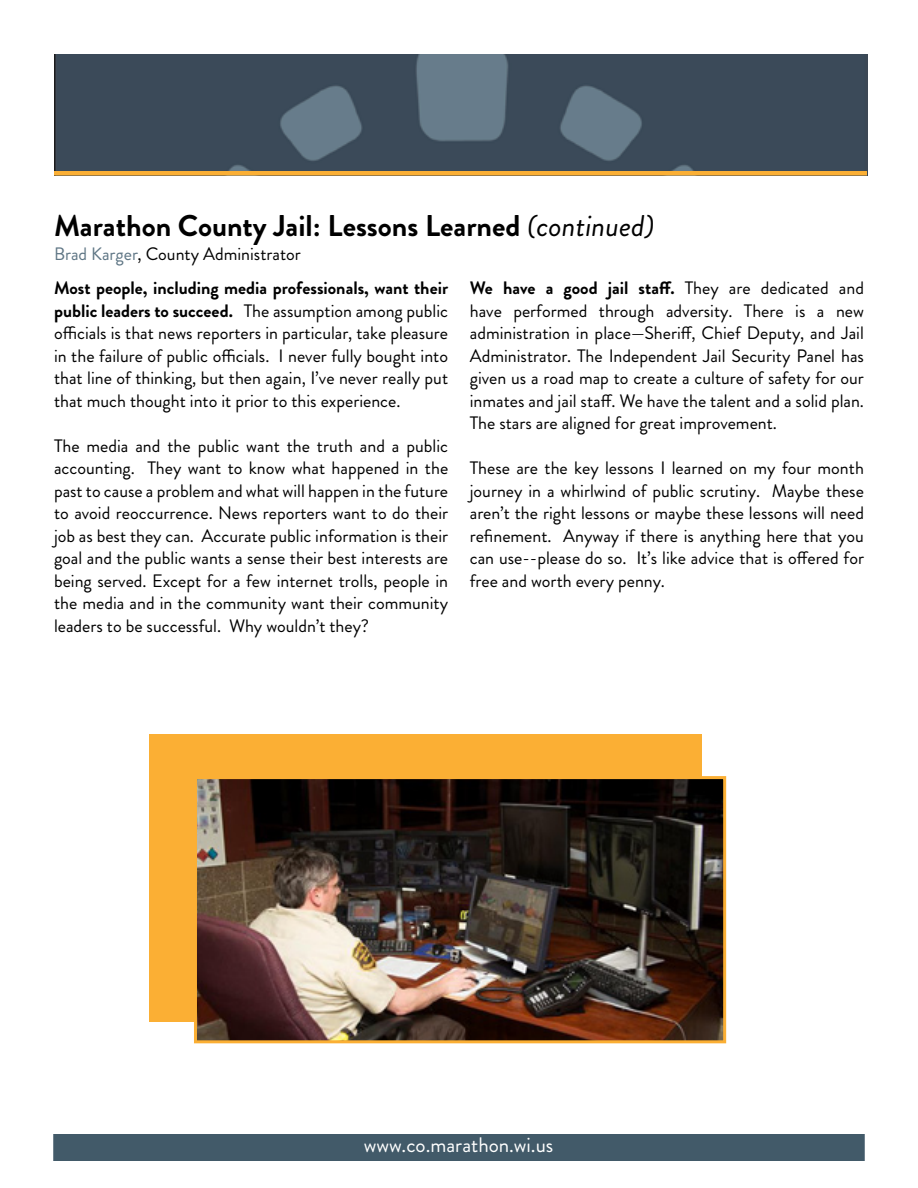
<style>
.page{position:relative;width:918px;height:1188px;background:#fff}
.page>*{position:absolute;margin:0;border:0;box-sizing:border-box;transform-origin:0 0}
.t1{font:700 30px "Brandon Grotesque";color:#000}
.t2{font:21px "Brandon Grotesque";color:#fff}
.t3{font:18px/22.5px "Brandon Grotesque";color:#000;text-align:justify}
.s1{font-weight:400;font-style:italic}
.s2{color:#5f7685}
.s3{font-weight:700}
</style>
<div class="page">
<img style="left:54px;top:54px;width:814px;height:122px">
<div style="left:54px;top:171px;width:813px;height:5px;background:#fbaf34"></div>
<div style="left:149px;top:734px;width:553px;height:288px;background:#fbaf34"></div>
<img style="left:198px;top:780px;width:524px;height:259px">
<div style="left:194px;top:776px;width:532px;height:267px;border:3px solid #fbaf34"></div>
<div style="left:53px;top:1134px;width:812px;height:27px;background:#425a69"></div>
<h1 class="t1" style="left:54px;top:205px;width:602px">Marathon County Jail: Lessons Learned <span class="s1">(continued)</span></h1>
<p class="t3" style="left:54px;top:243px;width:248px"><span class="s2">Brad Karger</span>, County Administrator</p>
<p class="t3" style="left:54px;top:277px;width:396px"><span class="s3">Most people, including media professionals, want their public leaders to succeed.</span> The assumption among public officials is that news reporters in particular, take pleasure in the failure of public officials. I never fully bought into that line of thinking, but then again, I’ve never really put that much thought into it prior to this experience.</p>
<p class="t3" style="left:54px;top:435px;width:396px">The media and the public want the truth and a public accounting. They want to know what happened in the past to cause a problem and what will happen in the future to avoid reoccurrence. News reporters want to do their job as best they can. Accurate public information is their goal and the public wants a sense their best interests are being served. Except for a few internet trolls, people in the media and in the community want their community leaders to be successful. Why wouldn’t they?</p>
<p class="t3" style="left:470px;top:277px;width:396px"><span class="s3">We have a good jail staff.</span> They are dedicated and have performed through adversity. There is a new administration in place—Sheriff, Chief Deputy, and Jail Administrator. The Independent Jail Security Panel has given us a road map to create a culture of safety for our inmates and jail staff. We have the talent and a solid plan.<br>The stars are aligned for great improvement.</p>
<p class="t3" style="left:470px;top:457px;width:396px">These are the key lessons I learned on my four month journey in a whirlwind of public scrutiny. Maybe these aren’t the right lessons or maybe these lessons will need refinement. Anyway if there is anything here that you can use--please do so. It’s like advice that is offered for free and worth every penny.</p>
<p class="t2" style="left:364px;top:1130px;width:191px">www.co.marathon.wi.us</p>
</div>
